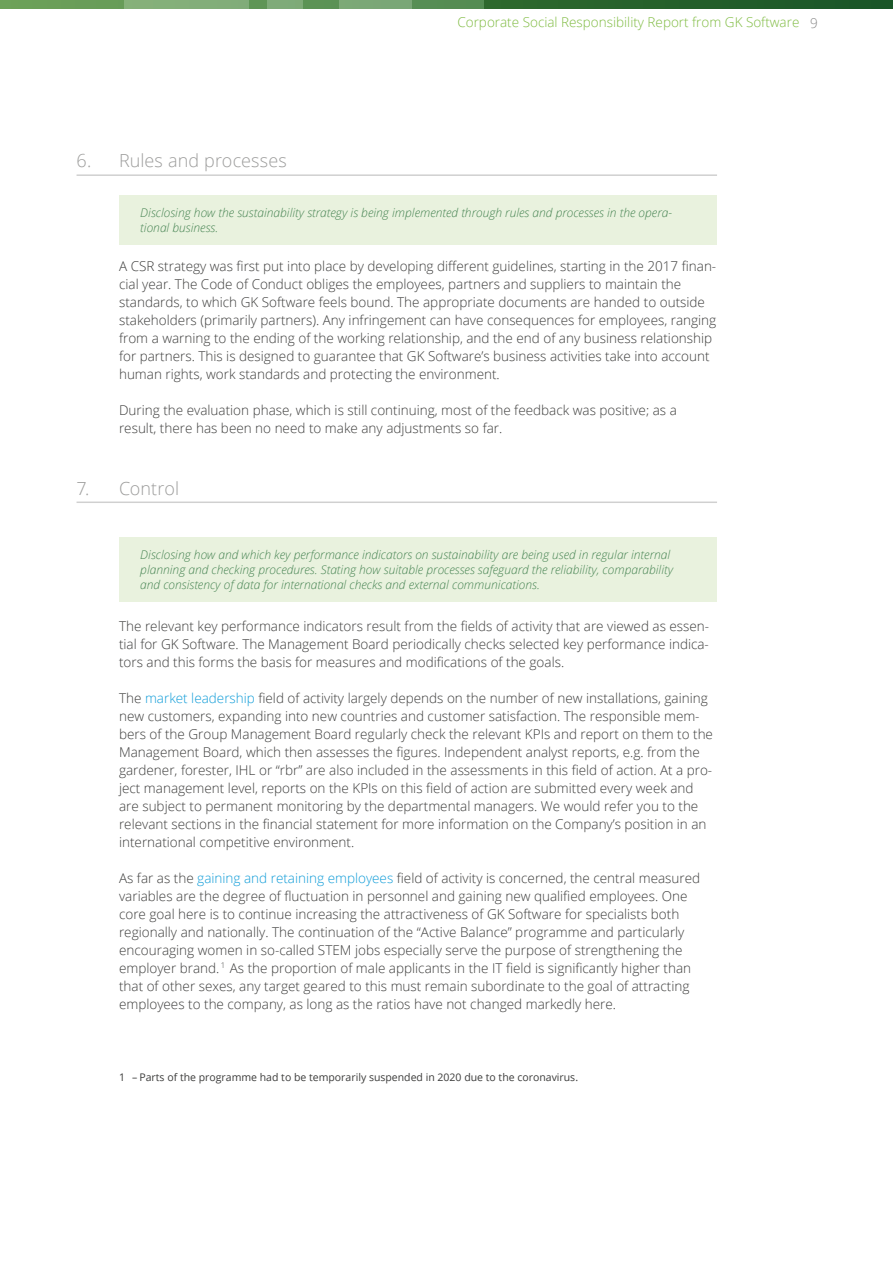
<style>
.page{position:relative;width:893px;height:1263px;background:#fff}
.page>*{position:absolute;margin:0;border:0;box-sizing:border-box;transform-origin:0 0}
.t1{font:300 18px "Open Sans";letter-spacing:.005em;color:#9d9d9c}
.t2{font:300 13.5px/18px "Open Sans";color:#3c3c3b}
.t3{font:300 13.5px "Open Sans";color:#7fbb41}
.t4{font:italic 300 12px/15px "Open Sans";color:#478453}
.t5{font:10.5px "Open Sans";color:#3c3c3b}
.s1{color:#878787}
.s2{color:#0f9cd8}
</style>
<div class="page">
<div style="left:0;top:0;width:893px;height:9px;background:#245f2b"></div>
<div style="left:0;top:0;width:249px;height:9px;background:#6a9e59"></div>
<svg style="left:124px;top:0;width:143px;height:9px"></svg>
<svg style="left:267px;top:0;width:73px;height:9px"></svg>
<svg style="left:340px;top:0;width:144px;height:9px"></svg>
<hr style="left:77px;top:174px;width:640px;height:2px;background:#d0d0d0">
<div style="left:119px;top:195px;width:598px;height:49px;background:#e9f2de"></div>
<hr style="left:77px;top:501px;width:640px;height:2px;background:#d0d0d0">
<div style="left:119px;top:537px;width:598px;height:64px;background:#e9f2de"></div>
<p class="t3" style="left:457px;top:13px;width:362px">Corporate Social Responsibility Report from GK Software <span class="s1">9</span></p>
<h1 class="t1" style="left:77px;top:149px;width:212px">6. Rules and processes</h1>
<p class="t4" style="left:140px;top:204px;width:533px">Disclosing how the sustainability strategy is being implemented through rules and processes in the opera&shy;tional business.</p>
<p class="t2" style="left:119px;top:256px;width:599px">A CSR strategy was first put into place by developing different guidelines, starting in the 2017 finan&shy;cial year. The Code of Conduct obliges the employees, partners and suppliers to maintain the standards, to which GK Software feels bound. The appropriate documents are handed to outside stakeholders (primarily partners). Any infringement can have consequences for employees, ranging from a warning to the ending of the working relationship, and the end of any business relationship for partners. This is designed to guarantee that GK Software’s business activities take into account human rights, work standards and protecting the environment.</p>
<p class="t2" style="left:119px;top:400px;width:559px">During the evaluation phase, which is still continuing, most of the feedback was positive; as a result, there has been no need to make any adjustments so far.</p>
<h1 class="t1" style="left:77px;top:476px;width:104px">7. Control</h1>
<p class="t4" style="left:140px;top:546px;width:534px">Disclosing how and which key performance indicators on sustainability are being used in regular internal planning and checking procedures. Stating how suitable processes safeguard the reliability, comparability and consistency of data for international checks and external communications.</p>
<p class="t2" style="left:119px;top:616px;width:591px;text-align:justify">The relevant key performance indicators result from the fields of activity that are viewed as essen&shy;tial for GK Software. The Management Board periodically checks selected key performance indica&shy;tors and this forms the basis for measures and modifications of the goals.</p>
<p class="t2" style="left:119px;top:688px;width:595px">The <span class="s2">market leadership</span> field of activity largely depends on the number of new installations, gaining new customers, expanding into new countries and customer satisfaction. The responsible mem&shy;bers of the Group Management Board regularly check the relevant KPIs and report on them to the Management Board, which then assesses the figures. Independent analyst reports, e.g. from the gardener, forester, IHL or “rbr” are also included in the assessments in this field of action. At a pro&shy;ject management level, reports on the KPIs on this field of action are submitted every week and are subject to permanent monitoring by the departmental managers. We would refer you to the relevant sections in the financial statement for more information on the Company’s position in an international competitive environment.</p>
<p class="t2" style="left:119px;top:868px;width:583px">As far as the <span class="s2">gaining and retaining employees</span> field of activity is concerned, the central measured variables are the degree of fluctuation in personnel and gaining new qualified employees. One core goal here is to continue increasing the attractiveness of GK Software for specialists both regionally and nationally. The continuation of the “Active Balance” programme and particularly encouraging women in so-called STEM jobs especially serve the purpose of strengthening the employer brand. <sup>1</sup> As the proportion of male applicants in the IT field is significantly higher than that of other sexes, any target geared to this must remain subordinate to the goal of attracting employees to the company, as long as the ratios have not changed markedly here.</p>
<p class="t5" style="left:119px;top:1070px;width:461px">1 – Parts of the programme had to be temporarily suspended in 2020 due to the coronavirus.</p>
</div>
